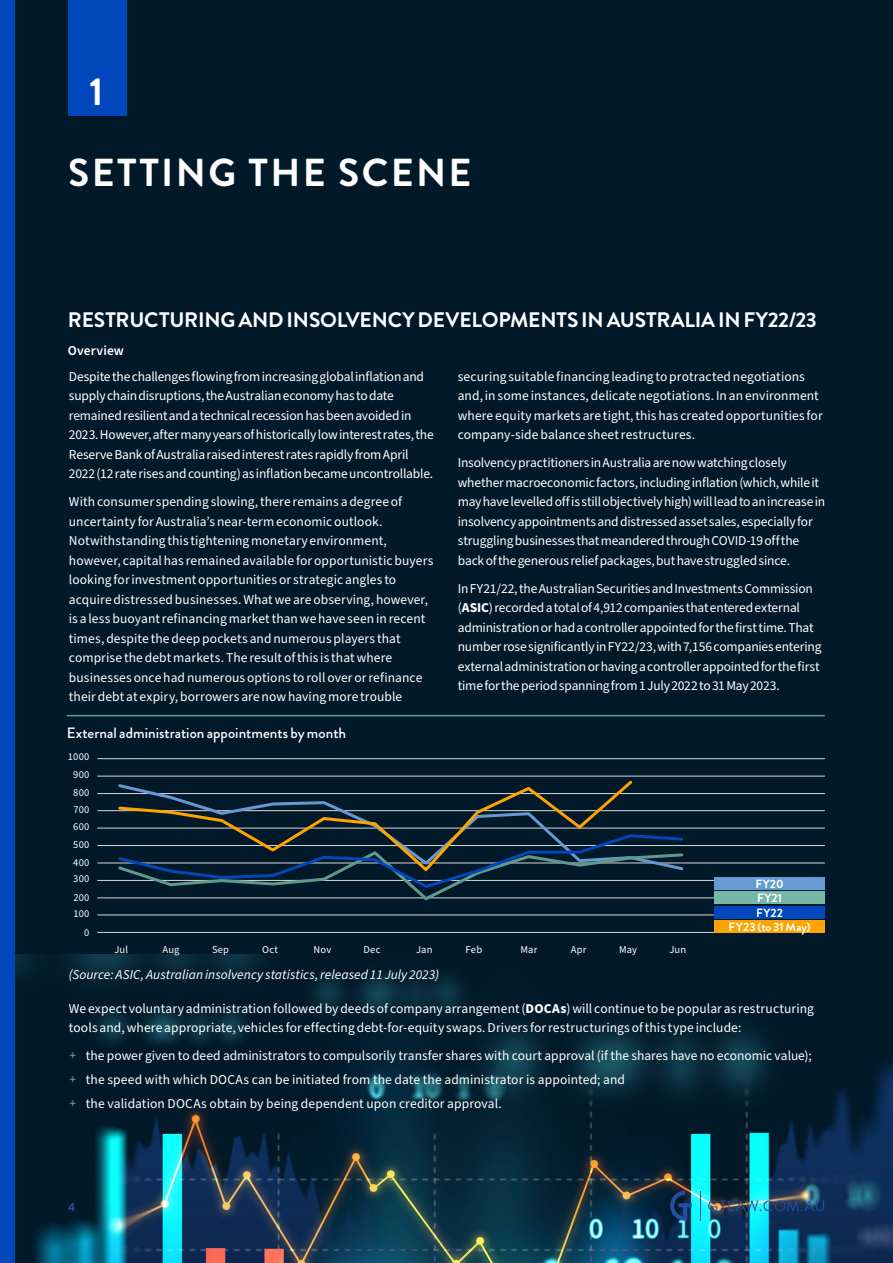
<style>
.page{position:relative;width:893px;height:1263px;background:#fff}
.page>*{position:absolute;margin:0;border:0;box-sizing:border-box;transform-origin:0 0}
.H2-Title_Pos{font:700 39px "Brandon Grotesque";letter-spacing:.06em;color:#fff}
.H2-Title_Rev{font:700 39px "Brandon Grotesque";color:#fff}
.H4-Small_Title_Pos{font:700 21px "Brandon Grotesque";letter-spacing:-.005em;color:#fff}
.Table_Heading{font:500 15px "Brandon Grotesque";letter-spacing:.005em;color:#fff}
.Body_copy_Pos{font:13.5px/19.5px "Source Sans Pro";color:#fff}
.Body_copy_bullets_Rev{font:13.5px "Source Sans Pro";color:#fff}
.Body_copy_Pos-2{font:italic 13.5px "Source Sans Pro";letter-spacing:.005em;color:#fff}
.H5_-_subtitle_Pos{font:600 13.5px "Source Sans Pro";letter-spacing:.01em;color:#fff}
.Body_Copy_Rev{font:700 12px "Brandon Grotesque";letter-spacing:.015em;color:#fff}
.t1{font:700 12px "Brandon Grotesque";color:#2b51a3}
.Table_Numbers_Pos{font:10.5px "Source Sans Pro";letter-spacing:.02em;color:#fff}
.s1{font-weight:700}
.s2{font-family:"Brandon Grotesque";font-weight:500;color:#629a8c}
</style>
<div class="page">
<div style="left:11px;top:0;width:882px;height:1263px;background:#021929"></div>
<img style="left:15px;top:955px;width:878px;height:308px">
<div style="left:0;top:0;width:15px;height:1263px;background:#0047bb"></div>
<hr style="left:67px;top:715px;width:758px;height:1px;background:#629a8c">
<hr style="left:97px;top:914px;width:728px;height:1px;background:#d9d9d9">
<hr style="left:97px;top:897px;width:728px;height:1px;background:#d9d9d9">
<hr style="left:97px;top:880px;width:728px;height:1px;background:#d9d9d9">
<hr style="left:97px;top:862px;width:728px;height:1px;background:#d9d9d9">
<hr style="left:97px;top:845px;width:728px;height:1px;background:#d9d9d9">
<hr style="left:97px;top:828px;width:728px;height:1px;background:#d9d9d9">
<hr style="left:97px;top:810px;width:728px;height:1px;background:#d9d9d9">
<hr style="left:97px;top:793px;width:728px;height:1px;background:#d9d9d9">
<hr style="left:97px;top:776px;width:728px;height:1px;background:#d9d9d9">
<hr style="left:97px;top:758px;width:728px;height:1px;background:#d9d9d9">
<hr style="left:97px;top:932px;width:728px;height:1px;background:#d9d9d9">
<div style="left:714px;top:920px;width:111px;height:13px;background:#ffa300"></div>
<div style="left:714px;top:891px;width:111px;height:13px;background:#76b7a7"></div>
<div style="left:714px;top:877px;width:111px;height:13px;background:#659ad2"></div>
<div style="left:714px;top:906px;width:111px;height:13px;background:#0047bb"></div>
<svg style="left:635px;top:793px;width:50px;height:36px"></svg>
<svg style="left:116px;top:834px;width:569px;height:67px"></svg>
<svg style="left:116px;top:780px;width:519px;height:94px"></svg>
<svg style="left:670px;top:1191px;width:22px;height:30px"></svg>
<hr style="left:700px;top:1191px;width:1px;height:30px;background:#244ea2">
<svg style="left:708px;top:1200px;width:116px;height:11px"></svg>
<div style="left:68px;top:0;width:58px;height:115px;background:#0047bb"></div>
<h2 class="H2-Title_Rev" style="left:90px;top:64px;width:15px">1</h2>
<h2 class="H2-Title_Pos" style="left:68px;top:146px;width:405px">SETTING THE SCENE</h2>
<h4 class="H4-Small_Title_Pos" style="left:68px;top:305px;width:750px">RESTRUCTURING AND INSOLVENCY DEVELOPMENTS IN AUSTRALIA IN FY22/23</h4>
<p class="H5_-_subtitle_Pos" style="left:68px;top:342px;width:58px">Overview</p>
<p class="Body_copy_Pos" style="left:69px;top:367px;width:366px">Despite the challenges flowing from increasing global inflation and supply chain disruptions, the Australian economy has to date remained resilient and a technical recession has been avoided in 2023. However, after many years of historically low interest rates, the Reserve Bank of Australia raised interest rates rapidly from April 2022 (12 rate rises and counting) as inflation became uncontrollable.</p>
<p class="Body_copy_Pos" style="left:69px;top:493px;width:366px">With consumer spending slowing, there remains a degree of uncertainty for Australia’s near-term economic outlook.<br>Notwithstanding this tightening monetary environment, however, capital has remained available for opportunistic buyers looking for investment opportunities or strategic angles to acquire distressed businesses. What we are observing, however, is a less buoyant refinancing market than we have seen in recent times, despite the deep pockets and numerous players that comprise the debt markets. The result of this is that where businesses once had numerous options to roll over or refinance their debt at expiry, borrowers are now having more trouble</p>
<p class="Body_copy_Pos" style="left:458px;top:367px;width:366px">securing suitable financing leading to protracted negotiations and, in some instances, delicate negotiations. In an environment where equity markets are tight, this has created opportunities for company-side balance sheet restructures.</p>
<p class="Body_copy_Pos" style="left:458px;top:454px;width:369px">Insolvency practitioners in Australia are now watching closely whether macroeconomic factors, including inflation (which, while it may have levelled off is still objectively high) will lead to an increase in insolvency appointments and distressed asset sales, especially for struggling businesses that meandered through COVID-19 off the back of the generous relief packages, but have struggled since.</p>
<p class="Body_copy_Pos" style="left:458px;top:579px;width:365px">In FY21/22, the Australian Securities and Investments Commission (<span class="s1">ASIC</span>) recorded a total of 4,912 companies that entered external administration or had a controller appointed for the first time. That number rose significantly in FY22/23, with 7,156 companies entering external administration or having a controller appointed for the first time for the period spanning from 1 July 2022 to 31 May 2023.</p>
<p class="Table_Heading" style="left:67px;top:722px;width:281px">External administration appointments by month</p>
<p class="Table_Numbers_Pos" style="left:68px;top:749px;width:23px">1000</p>
<p class="Table_Numbers_Pos" style="left:73px;top:768px;width:18px">900</p>
<p class="Table_Numbers_Pos" style="left:73px;top:786px;width:18px">800</p>
<p class="Table_Numbers_Pos" style="left:73px;top:803px;width:18px">700</p>
<p class="Table_Numbers_Pos" style="left:73px;top:820px;width:18px">600</p>
<p class="Table_Numbers_Pos" style="left:73px;top:838px;width:18px">500</p>
<p class="Table_Numbers_Pos" style="left:73px;top:855px;width:18px">400</p>
<p class="Table_Numbers_Pos" style="left:73px;top:872px;width:18px">300</p>
<p class="Table_Numbers_Pos" style="left:73px;top:891px;width:18px">200</p>
<p class="Table_Numbers_Pos" style="left:74px;top:907px;width:18px">100</p>
<p class="Table_Numbers_Pos" style="left:84px;top:925px;width:7px">0</p>
<p class="Table_Numbers_Pos" style="left:114px;top:942px;width:15px">Jul</p>
<p class="Table_Numbers_Pos" style="left:162px;top:942px;width:19px">Aug</p>
<p class="Table_Numbers_Pos" style="left:212px;top:942px;width:19px">Sep</p>
<p class="Table_Numbers_Pos" style="left:262px;top:942px;width:17px">Oct</p>
<p class="Table_Numbers_Pos" style="left:314px;top:942px;width:19px">Nov</p>
<p class="Table_Numbers_Pos" style="left:364px;top:942px;width:18px">Dec</p>
<p class="Table_Numbers_Pos" style="left:416px;top:942px;width:18px">Jan</p>
<p class="Table_Numbers_Pos" style="left:466px;top:942px;width:18px">Feb</p>
<p class="Table_Numbers_Pos" style="left:520px;top:942px;width:18px">Mar</p>
<p class="Table_Numbers_Pos" style="left:571px;top:942px;width:17px">Apr</p>
<p class="Table_Numbers_Pos" style="left:619px;top:942px;width:20px">May</p>
<p class="Table_Numbers_Pos" style="left:669px;top:942px;width:18px">Jun</p>
<p class="Body_copy_Pos-2" style="left:69px;top:965px;width:372px">(Source: ASIC, Australian insolvency statistics, released 11 July 2023)</p>
<p class="Body_Copy_Rev" style="left:755px;top:875px;width:30px">FY20</p>
<p class="Body_Copy_Rev" style="left:756px;top:904px;width:29px">FY22</p>
<p class="Body_Copy_Rev" style="left:757px;top:890px;width:27px">FY21</p>
<p class="Body_Copy_Rev" style="left:728px;top:918px;width:84px">FY23 (to 31 May)</p>
<p class="Body_copy_Pos" style="left:69px;top:999px;width:747px">We expect voluntary administration followed by deeds of company arrangement (<span class="s1">DOCAs</span>) will continue to be popular as restructuring tools and, where appropriate, vehicles for effecting debt-for-equity swaps. Drivers for restructurings of this type include:</p>
<p class="Body_copy_bullets_Rev" style="left:69px;top:1046px;width:744px"><span class="s2">+</span> the power given to deed administrators to compulsorily transfer shares with court approval (if the shares have no economic value);</p>
<p class="Body_copy_bullets_Rev" style="left:69px;top:1070px;width:558px"><span class="s2">+</span> the speed with which DOCAs can be initiated from the date the administrator is appointed; and</p>
<p class="Body_copy_bullets_Rev" style="left:69px;top:1094px;width:434px"><span class="s2">+</span> the validation DOCAs obtain by being dependent upon creditor approval.</p>
<p class="t1" style="left:68px;top:1199px;width:9px">4</p>
</div>
